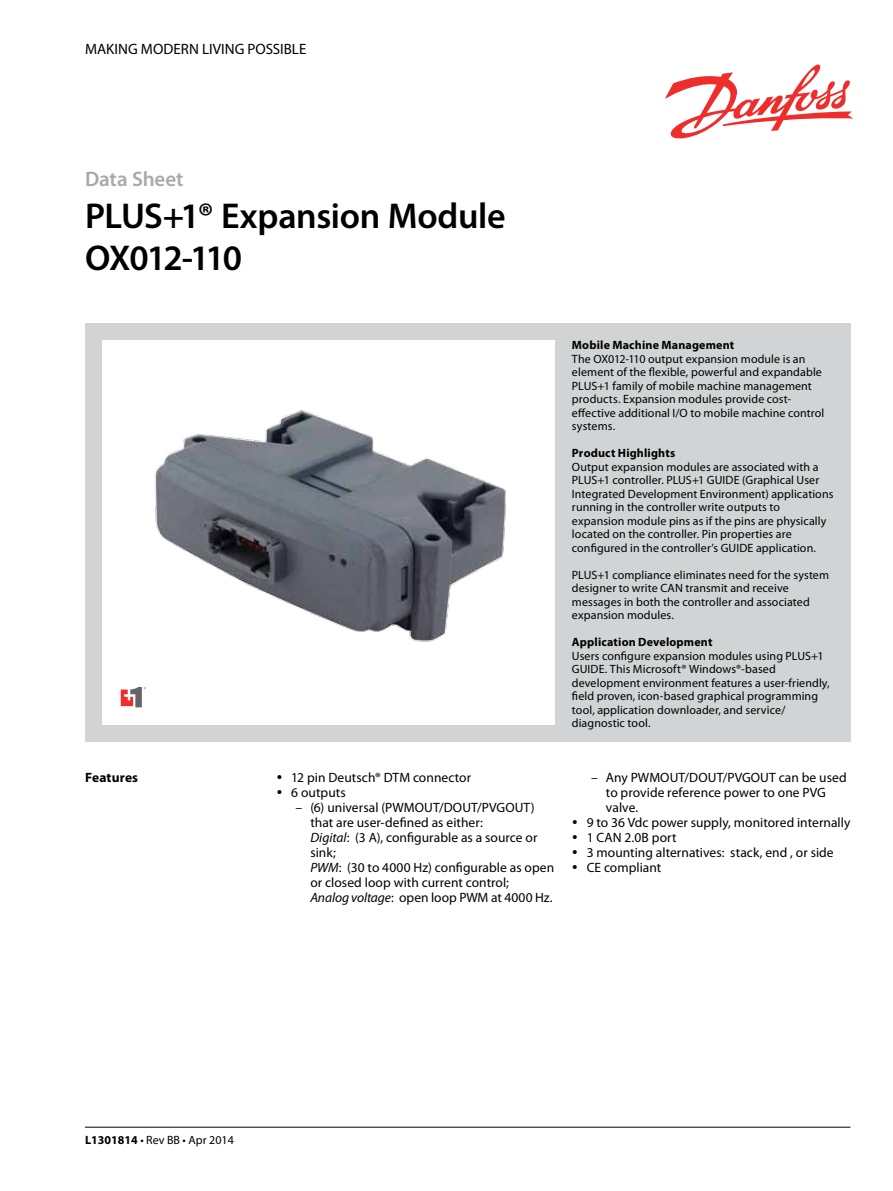
<style>
.page{position:relative;width:893px;height:1191px;background:#fff}
.page>*{position:absolute;margin:0;border:0;box-sizing:border-box;transform-origin:0 0}
.t1{font:600 36px/42px "Myriad Pro";letter-spacing:-.01em;color:#000}
.t2{font:600 21px "Myriad Pro";letter-spacing:-.005em;color:#a7a9ac}
.t3{font:15px "Myriad Pro";color:#000}
.t4{font:13.5px/15px "Myriad Pro";letter-spacing:.005em;color:#000}
.t5{font:700 13.5px "Myriad Pro";letter-spacing:.01em;color:#000}
.t6{font:12px/13.5px "Myriad Pro";letter-spacing:.01em;color:#000}
.t7{font:700 12px "Myriad Pro";letter-spacing:.015em;color:#000}
.s1{font-style:italic}
.s2{font-weight:700}
</style>
<div class="page">
<div style="left:85px;top:323px;width:765px;height:419px;background:#d1d3d4"></div>
<div style="left:102px;top:340px;width:453px;height:385px;background:#fff"></div>
<img style="left:154px;top:410px;width:352px;height:232px">
<svg style="left:121px;top:687px;width:25px;height:20px"></svg>
<hr style="left:85px;top:1126px;width:765px;height:1px;background:#000">
<svg style="left:665px;top:64px;width:188px;height:75px"></svg>
<p class="t3" style="left:85px;top:41px;width:223px">MAKING MODERN LIVING POSSIBLE</p>
<h2 class="t2" style="left:85px;top:167px;width:100px">Data Sheet</h2>
<h1 class="t1" style="left:85px;top:195px;width:422px">PLUS+1® Expansion Module<br>OX012-110</h1>
<p class="t5" style="left:85px;top:769px;width:55px">Features</p>
<p class="t4" style="left:291px;top:770px;width:181px">12 pin Deutsch® DTM connector<br>6 outputs</p>
<p class="t4" style="left:310px;top:800px;width:245px;text-indent:-15px"><span class="s1">–</span> (6) universal (PWMOUT/DOUT/PVGOUT) that are user-defined as either:<br><span class="s1">Digital</span>: (3 A), configurable as a source or sink;<br><span class="s1">PWM</span>: (30 to 4000 Hz) configurable as open or closed loop with current control;<br><span class="s1">Analog voltage</span>: open loop PWM at 4000 Hz.</p>
<p class="t7" style="left:572px;top:338px;width:164px">Mobile Machine Management</p>
<p class="t6" style="left:572px;top:352px;width:254px">The OX012-110 output expansion module is an element of the flexible, powerful and expandable PLUS+1 family of mobile machine management products. Expansion modules provide cost&shy;effective additional I/O to mobile machine control systems.</p>
<p class="t7" style="left:572px;top:446px;width:105px">Product Highlights</p>
<p class="t6" style="left:572px;top:460px;width:263px">Output expansion modules are associated with a PLUS+1 controller. PLUS+1 GUIDE (Graphical User Integrated Development Environment) applications running in the controller write outputs to expansion module pins as if the pins are physically located on the controller. Pin properties are configured in the controller’s GUIDE application.</p>
<p class="t6" style="left:572px;top:568px;width:259px">PLUS+1 compliance eliminates need for the system designer to write CAN transmit and receive messages in both the controller and associated expansion modules.</p>
<p class="t7" style="left:572px;top:635px;width:142px">Application Development</p>
<p class="t6" style="left:572px;top:649px;width:259px">Users configure expansion modules using PLUS+1<br>GUIDE. This Microsoft® Windows®-based development environment features a user-friendly, field proven, icon-based graphical programming tool, application downloader, and service/ diagnostic tool.</p>
<p class="t4" style="left:591px;top:770px;width:257px"><span class="s1">–</span> Any PWMOUT/DOUT/PVGOUT can be used</p>
<p class="t4" style="left:606px;top:785px;width:221px">to provide reference power to one PVG</p>
<p class="t4" style="left:606px;top:800px;width:34px">valve.</p>
<p class="t4" style="left:587px;top:815px;width:265px">9 to 36 Vdc power supply, monitored internally</p>
<p class="t4" style="left:587px;top:830px;width:91px">1 CAN 2.0B port</p>
<p class="t4" style="left:587px;top:845px;width:248px">3 mounting alternatives: stack, end , or side</p>
<p class="t4" style="left:587px;top:860px;width:76px">CE compliant</p>
<p class="t6" style="left:85px;top:1133px;width:150px"><span class="s2">L1301814</span> • Rev BB • Apr 2014</p>
</div>
